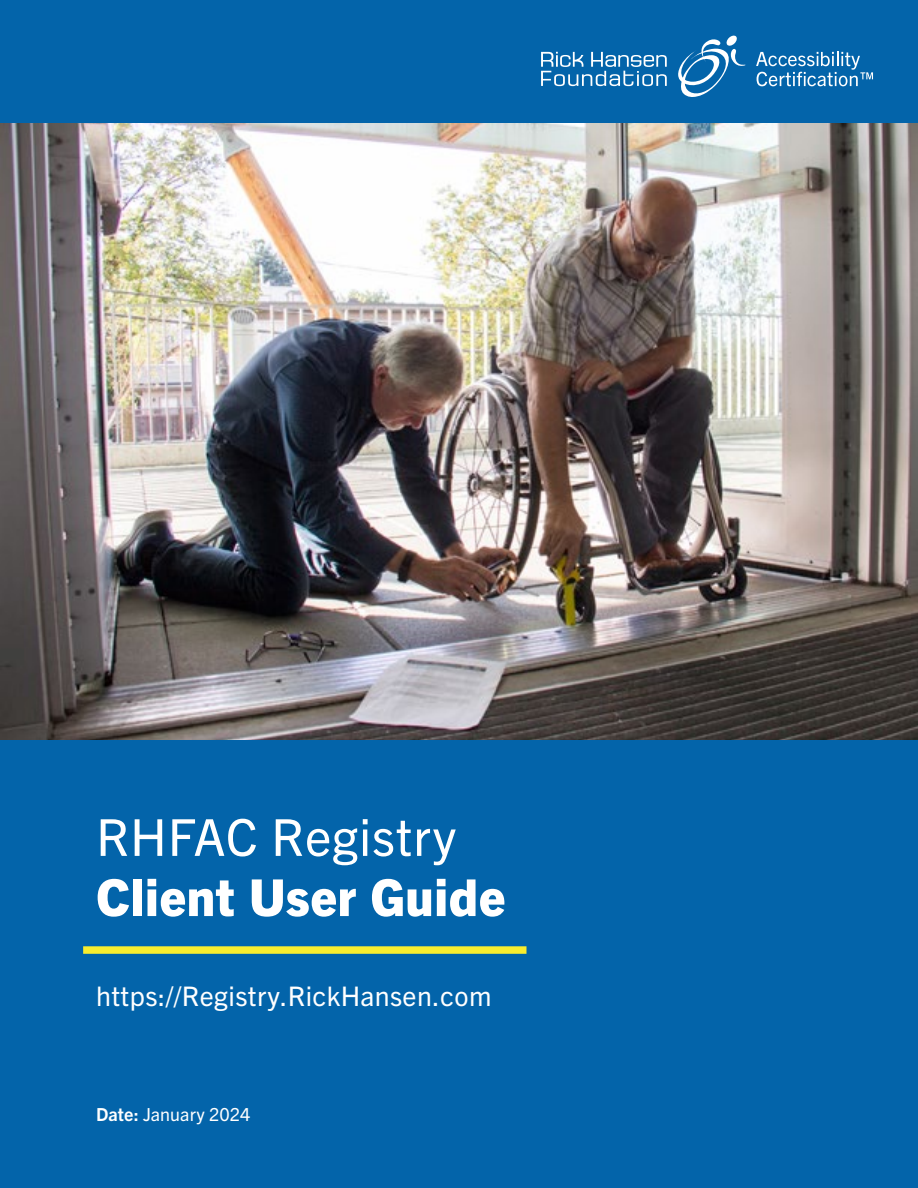
<style>
.page{position:relative;width:918px;height:1188px;background:#0364aa}
.page>*{position:absolute;margin:0;border:0;box-sizing:border-box;transform-origin:0 0}
.t1{font:800 51px "Trade Gothic Next LT Pro";letter-spacing:.015em;color:#fff}
.t2{font:51px "Trade Gothic Next LT Pro";letter-spacing:.015em;color:#fff}
.t3{font:27px "Trade Gothic Next LT Pro";letter-spacing:.015em;color:#fff}
.t4{font:18px "Trade Gothic Next LT Pro";letter-spacing:.005em;color:#fff}
.s1{font-weight:700}
</style>
<div class="page">
<svg style="left:541px;top:52px;width:126px;height:34px"></svg>
<svg style="left:678px;top:36px;width:67px;height:61px"></svg>
<svg style="left:756px;top:52px;width:117px;height:34px"></svg>
<img style="left:0;top:123px;width:918px;height:617px">
<div style="left:83px;top:946px;width:443px;height:8px;background:#f9ed2e"></div>
<h1 class="t2" style="left:96px;top:802px;width:362px">RHFAC Registry</h1>
<h1 class="t1" style="left:96px;top:862px;width:411px">Client User Guide</h1>
<h1 class="t3" style="left:96px;top:977px;width:397px">https://Registry.RickHansen.com</h1>
<p class="t4" style="left:96px;top:1102px;width:156px"><span class="s1">Date:</span> January 2024</p>
</div>
